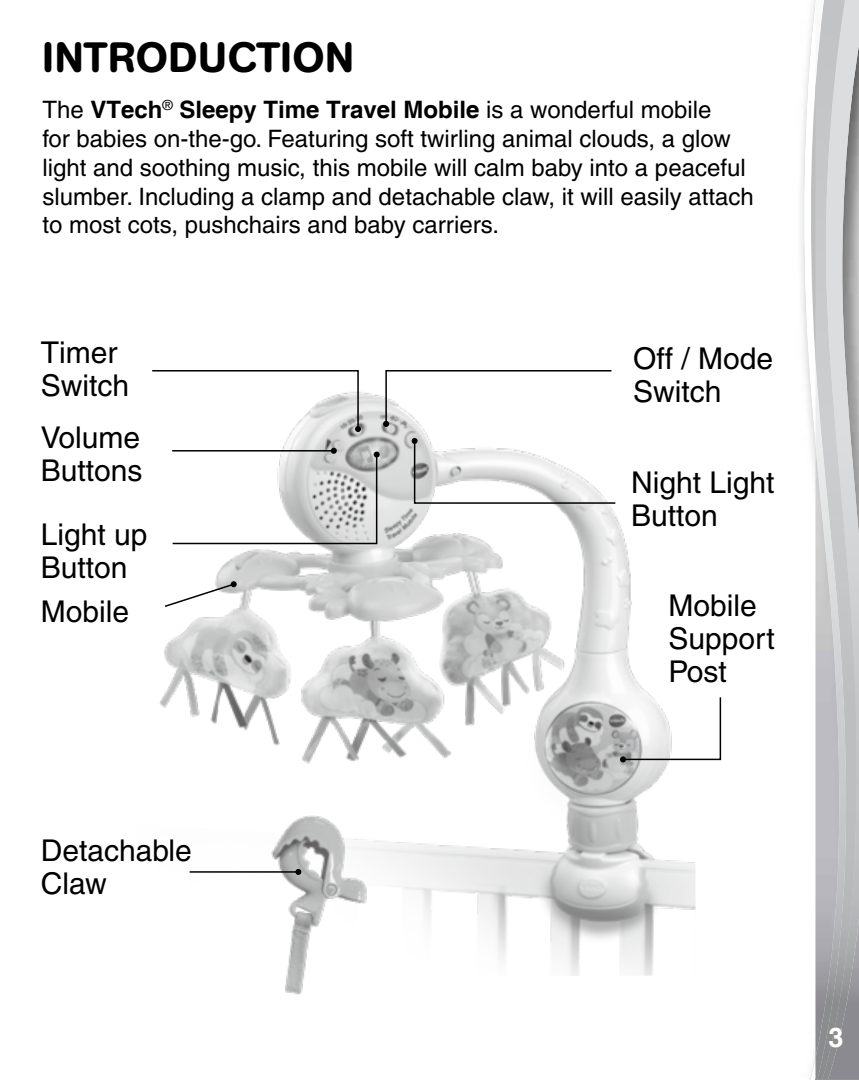
<style>
.page{position:relative;width:859px;height:1080px;background:#fff}
.page>*{position:absolute;margin:0;border:0;box-sizing:border-box;transform-origin:0 0}
.t1{font:500 42px "AG Book Rounded";letter-spacing:.02em;color:#000}
.t2{font:500 30px/33px "Helvetica";color:#000}
.t3{font:700 27px "Helvetica";color:#fff}
.t4{font:500 24px/28.8px "Helvetica";color:#000}
.s1{font-weight:700}
</style>
<div class="page">
<img style="left:159px;top:392px;width:537px;height:584px">
<img style="left:221px;top:787px;width:183px;height:208px">
<svg style="left:803px;top:0;width:12px;height:1080px"></svg>
<img style="left:849px;top:0;width:10px;height:1079px">
<img style="left:815px;top:0;width:34px;height:1079px">
<hr style="left:815px;top:1079px;width:44px;height:1px;background:#949495">
<svg style="left:152px;top:370px;width:209px;height:62px"></svg>
<svg style="left:412px;top:438px;width:205px;height:67px"></svg>
<svg style="left:163px;top:581px;width:74px;height:27px"></svg>
<svg style="left:383px;top:370px;width:230px;height:57px"></svg>
<svg style="left:171px;top:448px;width:209px;height:97px"></svg>
<hr style="left:190px;top:871px;width:108px;height:2px;background:#000">
<svg style="left:295px;top:869px;width:6px;height:6px"></svg>
<svg style="left:620px;top:696px;width:102px;height:66px"></svg>
<h1 class="t1" style="left:42px;top:33px;width:313px">INTRODUCTION</h1>
<p class="t4" style="left:42px;top:95px;width:713px">The <span class="s1">VTech</span><sup>®</sup> <span class="s1">Sleepy Time Travel Mobile</span> is a wonderful mobile<br>for babies on-the-go. Featuring soft twirling animal clouds, a glow light and soothing music, this mobile will calm baby into a peaceful slumber. Including a clamp and detachable claw, it will easily attach to most cots, pushchairs and baby carriers.</p>
<p class="t2" style="left:41px;top:336px;width:90px">Timer<br>Switch</p>
<p class="t2" style="left:41px;top:421px;width:103px">Volume<br>Buttons</p>
<p class="t2" style="left:633px;top:341px;width:142px">Off / Mode<br>Switch</p>
<p class="t2" style="left:631px;top:466px;width:145px">Night Light<br>Button</p>
<p class="t2" style="left:41px;top:517px;width:108px">Light up<br>Button</p>
<p class="t2" style="left:41px;top:595px;width:90px">Mobile</p>
<p class="t2" style="left:668px;top:589px;width:108px">Mobile<br>Support<br>Post</p>
<p class="t2" style="left:41px;top:834px;width:153px">Detachable<br>Claw</p>
<p class="t3" style="left:828px;top:1021px;width:17px">3</p>
</div>
